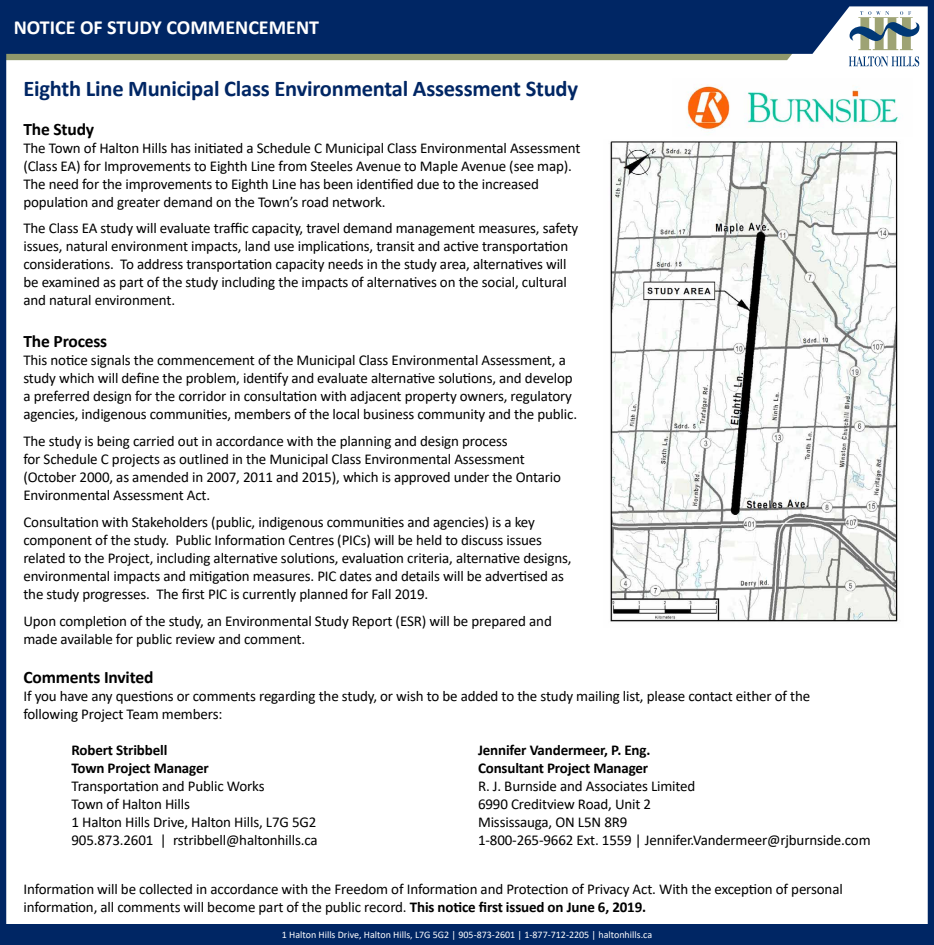
<style>
.page{position:relative;width:934px;height:945px;background:#fff}
.page>*{position:absolute;margin:0;border:0;box-sizing:border-box;transform-origin:0 0}
.t1{font:700 22.5px "Calibri";letter-spacing:-.01em;color:#002664}
.t2{font:700 20px "Calibri";color:#fff}
.t3{font:700 17.5px "Calibri";letter-spacing:-.01em;color:#000}
.t4{font:15px/18px "Calibri";letter-spacing:-.01em;color:#000}
.t5{font:700 15px/18px "Calibri";letter-spacing:-.01em;color:#000}
.t6{font:10px "Calibri";color:#fff}
.s1{font-weight:700}
</style>
<div class="page">
<svg style="left:6px;top:54px;width:922px;height:6px;background:#9ba27a"></svg>
<div style="left:6px;top:0;width:922px;height:54px;background:#002664"></div>
<div style="left:0;top:0;width:6px;height:945px;background:#002664"></div>
<div style="left:928px;top:0;width:6px;height:945px;background:#002664"></div>
<svg style="left:849px;top:56px;width:70px;height:10px"></svg>
<svg style="left:849px;top:11px;width:70px;height:39px"></svg>
<div style="left:0;top:924px;width:934px;height:21px;background:#002664"></div>
<img style="left:686px;top:84px;width:212px;height:46px">
<img style="left:610px;top:141px;width:288px;height:481px">
<h2 class="t2" style="left:14px;top:14px;width:307px">NOTICE OF STUDY COMMENCEMENT</h2>
<h1 class="t1" style="left:23px;top:72px;width:556px">Eighth Line Municipal Class Environmental Assessment Study</h1>
<p class="t3" style="left:23px;top:117px;width:72px">The Study</p>
<p class="t4" style="left:23px;top:138px;width:558px">The Town of Halton Hills has initiated a Schedule C Municipal Class Environmental Assessment (Class EA) for Improvements to Eighth Line from Steeles Avenue to Maple Avenue (see map).<br>The need for the improvements to Eighth Line has been identified due to the increased population and greater demand on the Town’s road network.</p>
<p class="t4" style="left:23px;top:219px;width:556px">The Class EA study will evaluate traffic capacity, travel demand management measures, safety issues, natural environment impacts, land use implications, transit and active transportation considerations. To address transportation capacity needs in the study area, alternatives will be examined as part of the study including the impacts of alternatives on the social, cultural and natural environment.</p>
<p class="t3" style="left:23px;top:329px;width:85px">The Process</p>
<p class="t4" style="left:23px;top:351px;width:555px">This notice signals the commencement of the Municipal Class Environmental Assessment, a study which will define the problem, identify and evaluate alternative solutions, and develop a preferred design for the corridor in consultation with adjacent property owners, regulatory agencies, indigenous communities, members of the local business community and the public.</p>
<p class="t4" style="left:23px;top:432px;width:539px">The study is being carried out in accordance with the planning and design process<br>for Schedule C projects as outlined in the Municipal Class Environmental Assessment (October 2000, as amended in 2007, 2011 and 2015), which is approved under the Ontario Environmental Assessment Act.</p>
<p class="t4" style="left:23px;top:513px;width:549px">Consultation with Stakeholders (public, indigenous communities and agencies) is a key component of the study. Public Information Centres (PICs) will be held to discuss issues related to the Project, including alternative solutions, evaluation criteria, alternative designs, environmental impacts and mitigation measures. PIC dates and details will be advertised as the study progresses. The first PIC is currently planned for Fall 2019.</p>
<p class="t4" style="left:23px;top:611px;width:530px">Upon completion of the study, an Environmental Study Report (ESR) will be prepared and made available for public review and comment.</p>
<p class="t3" style="left:23px;top:665px;width:131px">Comments Invited</p>
<p class="t4" style="left:23px;top:686px;width:788px">If you have any questions or comments regarding the study, or wish to be added to the study mailing list, please contact either of the following Project Team members:</p>
<p class="t5" style="left:72px;top:741px;width:139px">Robert Stribbell<br>Town Project Manager</p>
<p class="t4" style="left:72px;top:777px;width:248px">Transportation and Public Works<br>Town of Halton Hills<br>1 Halton Hills Drive, Halton Hills, L7G 5G2<br>905.873.2601 | rstribbell@haltonhills.ca</p>
<p class="t5" style="left:478px;top:741px;width:174px">Jennifer Vandermeer, P. Eng.<br>Consultant Project Manager</p>
<p class="t4" style="left:478px;top:777px;width:394px">R. J. Burnside and Associates Limited<br>6990 Creditview Road, Unit 2<br>Mississauga, ON L5N 8R9<br>1-800-265-9662 Ext. 1559 | Jennifer.Vandermeer@rjburnside.com</p>
<p class="t4" style="left:23px;top:880px;width:821px">Information will be collected in accordance with the Freedom of Information and Protection of Privacy Act. With the exception of personal information, all comments will become part of the public record. <span class="s1">This notice first issued on June 6, 2019.</span></p>
<p class="t6" style="left:282px;top:928px;width:372px">1 Halton Hills Drive, Halton Hills, L7G 5G2 | 905-873-2601 | 1-877-712-2205 | haltonhills.ca</p>
</div>
